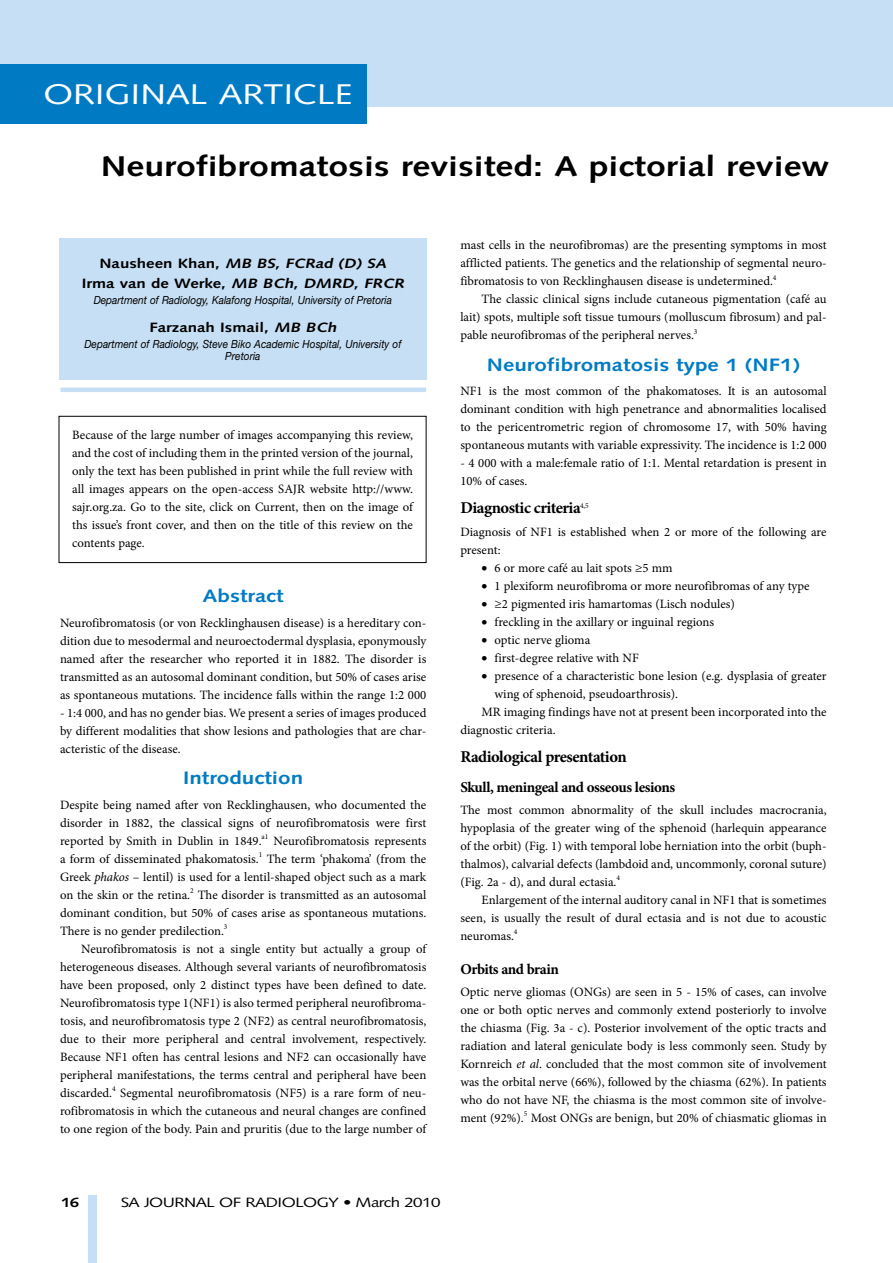
<style>
.page{position:relative;width:893px;height:1263px;background:#fff}
.page>*{position:absolute;margin:0;border:0;box-sizing:border-box;transform-origin:0 0}
.t1{font:700 28.5px "Syntax";color:#000;scale:1.25 1}
.t2{font:28.5px "Syntax";color:#fff;scale:1.25 1}
.t3{font:700 18px "Syntax";color:#007bc3;scale:1.25 1}
.t4{font:700 16.5px "Minion Pro";letter-spacing:-.03em;color:#000}
.t5{font:700 15px "Minion Pro";letter-spacing:-.03em;color:#000}
.t6{font:italic 700 13.5px/19.5px "Syntax";color:#000;text-align:center;scale:1.25 1}
.t7{font:13.5px "Syntax";letter-spacing:-.03em;color:#000;scale:1.25 1}
.t8{font:700 13.5px "Syntax";color:#000;scale:1.25 1}
.t9{font:12.75px/18px "Minion Pro";color:#000;text-align:justify}
.t10{font:italic 11.25px/12px "Helvetica Neue";color:#000;text-align:center;scale:.9 1}
.s1{font-style:normal}
.s2{font-style:italic}
</style>
<div class="page">
<div style="left:0;top:0;width:893px;height:106px;background:#c7dff4"></div>
<div style="left:0;top:64px;width:367px;height:59px;background:#007bc3"></div>
<div style="left:88px;top:1195px;width:9px;height:68px;background:#c7dff4"></div>
<div style="left:59px;top:238px;width:368px;height:142px;background:#c7dff4"></div>
<hr style="left:60px;top:388px;width:366px;height:4px;background:#c7dff4">
<div style="left:59px;top:416px;width:367px;height:147px;border:1px solid #000"></div>
<h1 class="t2" style="left:43px;top:77px;width:249px">ORIGINAL ARTICLE</h1>
<h1 class="t1" style="left:101px;top:150px;width:584px">Neurofibromatosis revisited: A pictorial review</h1>
<p class="t6" style="left:82px;top:254px;width:262px"><span class="s1">Nausheen Khan,</span> MB BS, FCRad (D) SA<br><span class="s1">Irma van de Werke,</span> MB BCh, DMRD, FRCR</p>
<p class="t10" style="left:94px;top:294px;width:333px">Department of Radiology, Kalafong Hospital, University of Pretoria</p>
<p class="t8" style="left:149px;top:320px;width:153px">Farzanah Ismail, <span class="s2">MB BCh</span></p>
<p class="t10" style="left:84px;top:338px;width:354px">Department of Radiology, Steve Biko Academic Hospital, University of<br>Pretoria</p>
<p class="t9" style="left:72px;top:426px;width:342px">Because of the large number of images accompanying this review, and the cost of including them in the printed version of the journal, only the text has been published in print while the full review with all images appears on the open-access SAJR website http://www. sajr.org.za. Go to the site, click on Current, then on the image of ths issue’s front cover, and then on the title of this review on the contents page.</p>
<h2 class="t3" style="left:203px;top:586px;width:66px">Abstract</h2>
<p class="t9" style="left:60px;top:613px;width:368px">Neurofibromatosis (or von Recklinghausen disease) is a hereditary con&shy;dition due to mesodermal and neuroectodermal dysplasia, eponymously named after the researcher who reported it in 1882. The disorder is transmitted as an autosomal dominant condition, but 50% of cases arise as spontaneous mutations. The incidence falls within the range 1:2 000</p>
<p class="t9" style="left:60px;top:703px;width:368px">- 1:4 000, and has no gender bias. We present a series of images produced by different modalities that show lesions and pathologies that are char&shy;acteristic of the disease.</p>
<h2 class="t3" style="left:183px;top:768px;width:98px">Introduction</h2>
<p class="t9" style="left:60px;top:795px;width:368px">Despite being named after von Recklinghausen, who documented the disorder in 1882, the classical signs of neurofibromatosis were first reported by Smith in Dublin in 1849.<sup>a1</sup> Neurofibromatosis represents a form of disseminated phakomatosis.<sup>1</sup> The term ‘phakoma’ (from the Greek <span class="s2">phakos</span> – lentil) is used for a lentil-shaped object such as a mark on the skin or the retina.<sup>2</sup> The disorder is transmitted as an autosomal dominant condition, but 50% of cases arise as spontaneous mutations.<br>There is no gender predilection.<sup>3</sup></p>
<p class="t9" style="left:60px;top:939px;width:368px;text-indent:21px">Neurofibromatosis is not a single entity but actually a group of heterogeneous diseases. Although several variants of neurofibromatosis have been proposed, only 2 distinct types have been defined to date.<br>Neurofibromatosis type 1(NF1) is also termed peripheral neurofibroma&shy;tosis, and neurofibromatosis type 2 (NF2) as central neurofibromatosis, due to their more peripheral and central involvement, respectively.<br>Because NF1 often has central lesions and NF2 can occasionally have peripheral manifestations, the terms central and peripheral have been discarded.<sup>4</sup> Segmental neurofibromatosis (NF5) is a rare form of neu&shy;rofibromatosis in which the cutaneous and neural changes are confined to one region of the body. Pain and pruritis (due to the large number of</p>
<p class="t9" style="left:460px;top:236px;width:368px">mast cells in the neurofibromas) are the presenting symptoms in most afflicted patients. The genetics and the relationship of segmental neuro&shy;fibromatosis to von Recklinghausen disease is undetermined.<sup>4</sup></p>
<p class="t9" style="left:460px;top:290px;width:368px;text-indent:21px">The classic clinical signs include cutaneous pigmentation (café au lait) spots, multiple soft tissue tumours (molluscum fibrosum) and pal&shy;pable neurofibromas of the peripheral nerves.<sup>3</sup></p>
<h2 class="t3" style="left:487px;top:354px;width:252px">Neurofibromatosis type 1 (NF1)</h2>
<p class="t9" style="left:460px;top:382px;width:368px">NF1 is the most common of the phakomatoses. It is an autosomal dominant condition with high penetrance and abnormalities localised to the pericentrometric region of chromosome 17, with 50% having spontaneous mutants with variable expressivity. The incidence is 1:2 000</p>
<p class="t9" style="left:460px;top:454px;width:368px">- 4 000 with a male:female ratio of 1:1. Mental retardation is present in<br>10% of cases.</p>
<p class="t4" style="left:460px;top:497px;width:130px">Diagnostic criteria<sup>4,5</sup></p>
<p class="t9" style="left:460px;top:523px;width:368px">Diagnosis of NF1 is established when 2 or more of the following are present:</p>
<p class="t9" style="left:482px;top:559px;width:193px">• 6 or more café au lait spots ≥5 mm</p>
<p class="t9" style="left:482px;top:577px;width:330px">• 1 plexiform neurofibroma or more neurofibromas of any type</p>
<p class="t9" style="left:482px;top:595px;width:255px">• ≥2 pigmented iris hamartomas (Lisch nodules)</p>
<p class="t9" style="left:482px;top:613px;width:234px">• freckling in the axillary or inguinal regions</p>
<p class="t9" style="left:482px;top:631px;width:110px">• optic nerve glioma</p>
<p class="t9" style="left:482px;top:649px;width:159px">• first-degree relative with NF</p>
<p class="t9" style="left:482px;top:667px;width:347px">• presence of a characteristic bone lesion (e.g. dysplasia of greater</p>
<p class="t9" style="left:494px;top:685px;width:185px">wing of sphenoid, pseudoarthrosis).</p>
<p class="t9" style="left:482px;top:703px;width:347px">MR imaging findings have not at present been incorporated into the</p>
<p class="t9" style="left:460px;top:721px;width:97px">diagnostic criteria.</p>
<p class="t4" style="left:460px;top:745px;width:168px">Radiological presentation</p>
<p class="t5" style="left:460px;top:776px;width:216px">Skull, meningeal and osseous lesions</p>
<p class="t9" style="left:460px;top:801px;width:368px">The most common abnormality of the skull includes macrocrania, hypoplasia of the greater wing of the sphenoid (harlequin appearance of the orbit) (Fig. 1) with temporal lobe herniation into the orbit (buph&shy;thalmos), calvarial defects (lambdoid and, uncommonly, coronal suture) (Fig. 2a - d), and dural ectasia.<sup>4</sup></p>
<p class="t9" style="left:460px;top:891px;width:368px;text-indent:21px">Enlargement of the internal auditory canal in NF1 that is sometimes seen, is usually the result of dural ectasia and is not due to acoustic neuromas.<sup>4</sup></p>
<p class="t5" style="left:460px;top:958px;width:100px">Orbits and brain</p>
<p class="t9" style="left:460px;top:983px;width:368px">Optic nerve gliomas (ONGs) are seen in 5 - 15% of cases, can involve one or both optic nerves and commonly extend posteriorly to involve the chiasma (Fig. 3a - c). Posterior involvement of the optic tracts and radiation and lateral geniculate body is less commonly seen. Study by Kornreich <span class="s2">et al</span>. concluded that the most common site of involvement was the orbital nerve (66%), followed by the chiasma (62%). In patients who do not have NF, the chiasma is the most common site of involve&shy;ment (92%).<sup>5</sup> Most ONGs are benign, but 20% of chiasmatic gliomas in</p>
<p class="t8" style="left:61px;top:1194px;width:16px">16</p>
<p class="t7" style="left:121px;top:1194px;width:257px">SA JOURNAL OF RADIOLOGY • March 2010</p>
</div>
